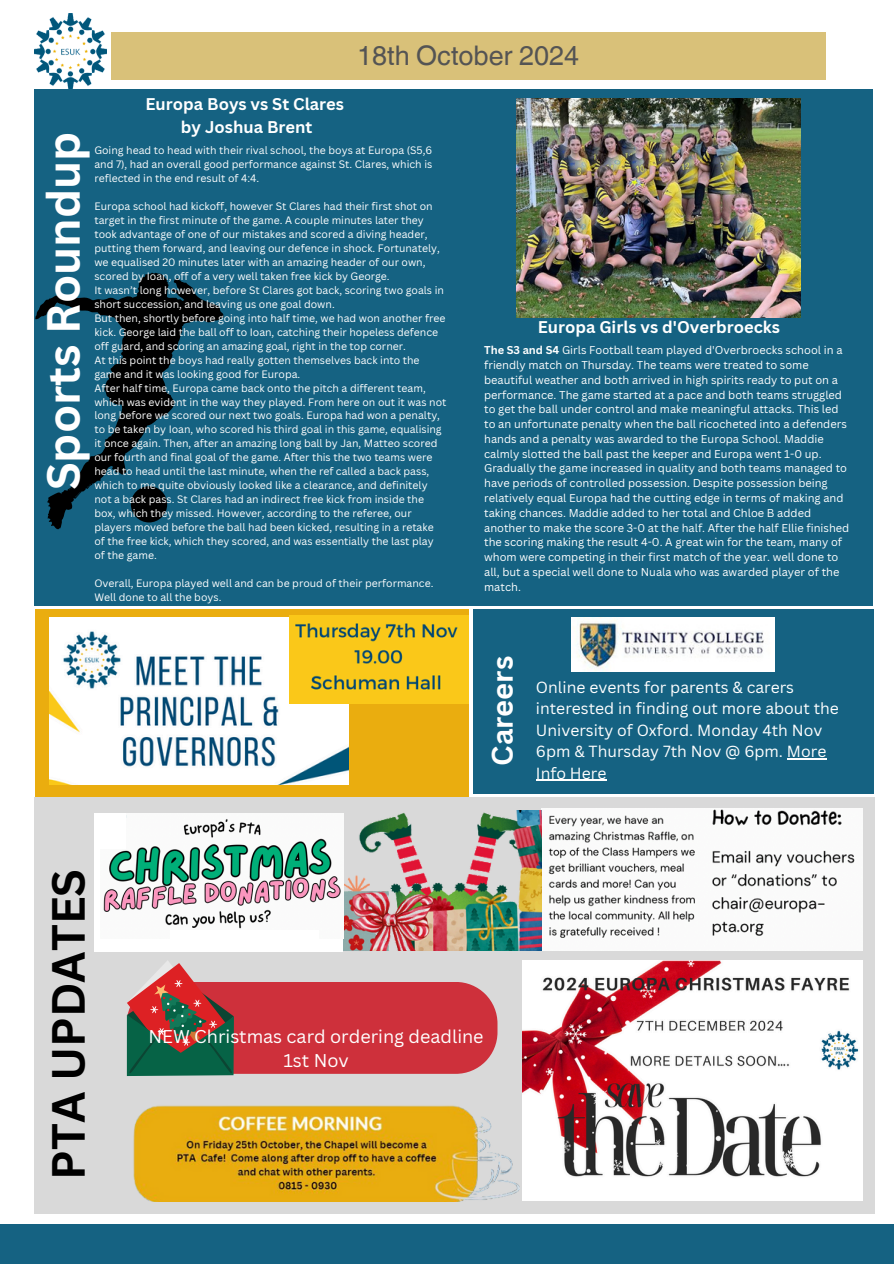
<style>
.page{position:relative;width:894px;height:1264px;background:#fff}
.page>*{position:absolute;margin:0;border:0;box-sizing:border-box;transform-origin:0 0}
.t1{font:700 45.3px "Canva Sans";color:#fff}
.t2{font:700 45.3px "Canva Sans";color:#000}
.t3{font:700 28.95px "Canva Sans";color:#fff}
.t4{font:27px "Helvetica World";color:#545454}
.t5{font:18px/24.8px "Canva Sans";color:#fff;text-align:center}
.t6{font:700 16.5px/22.5px "Canva Sans";color:#fff;text-align:center}
.t7{font:15.75px/21.3px "Canva Sans";color:#fff}
.t8{font:11.1px/14.7px "Canva Sans";color:#fff}
.t9{font:10.5px/14px "Canva Sans";color:#fff}
.s1{font-weight:700}
</style>
<div class="page">
<div style="left:111px;top:32px;width:714px;height:47px;background:#d9c179"></div>
<img style="left:34px;top:13px;width:72px;height:76px">
<div style="left:0;top:1223px;width:893px;height:40px;background:#156282"></div>
<div style="left:34px;top:89px;width:839px;height:516px;background:#156282"></div>
<div style="left:34px;top:796px;width:840px;height:417px;background:#d9d9d9"></div>
<svg style="left:35px;top:272px;width:189px;height:258px"></svg>
<svg style="left:78px;top:472px;width:4px;height:3px"></svg>
<svg style="left:68px;top:483px;width:23px;height:15px"></svg>
<div style="left:131px;top:486px;width:36px;height:36px;background:#000;border-radius:50%"></div>
<img style="left:541px;top:808px;width:320px;height:142px">
<img style="left:342px;top:810px;width:199px;height:140px">
<img style="left:348px;top:810px;width:162px;height:140px">
<div style="left:94px;top:813px;width:248px;height:139px;background:#fff"></div>
<img style="left:103px;top:813px;width:240px;height:125px">
<div style="left:96px;top:813px;width:30px;height:35px;background:#fff"></div>
<img style="left:522px;top:960px;width:339px;height:240px">
<img style="left:133px;top:1097px;width:397px;height:103px">
<div style="left:472px;top:608px;width:401px;height:185px;background:#156282"></div>
<img style="left:571px;top:617px;width:203px;height:54px">
<svg style="left:127px;top:961px;width:370px;height:115px"></svg>
<div style="left:170px;top:930px;width:148px;height:21px;background:#fff"></div>
<img style="left:517px;top:99px;width:283px;height:218px">
<div style="left:35px;top:608px;width:433px;height:188px;background:#eaad0f"></div>
<img style="left:49px;top:617px;width:299px;height:168px">
<img style="left:289px;top:615px;width:179px;height:88px">
<hr style="left:786px;top:758px;width:40px;height:1px;background:#fff">
<hr style="left:536px;top:779px;width:70px;height:1px;background:#fff">
<p class="t4" style="left:357px;top:40px;width:223px">18th October 2024</p>
<p class="t6" style="left:145px;top:92px;width:200px">Europa Boys vs St Clares by Joshua Brent</p>
<p class="t1" style="left:31px;top:490px;width:360px;rotate:-90deg">Sports Roundup</p>
<p class="t9" style="left:94px;top:143px;width:339px;text-align:justify">Going head to head with their rival school, the boys at Europa (S5,6 and 7), had an overall good performance against St. Clares, which is reflected in the end result of 4:4.</p>
<h5 class="t9" style="left:94px;top:199px;width:347px">Europa school had kickoff, however St Clares had their first shot on target in the first minute of the game. A couple minutes later they took advantage of one of our mistakes and scored a diving header, putting them forward, and leaving our defence in shock. Fortunately, we equalised 20 minutes later with an amazing header of our own, scored by Ioan, off of a very well taken free kick by George.</h5>
<p class="t9" style="left:94px;top:283px;width:351px">It wasn’t long however, before St Clares got back, scoring two goals in short succession, and leaving us one goal down.</p>
<h5 class="t9" style="left:94px;top:311px;width:352px">But then, shortly before going into half time, we had won another free kick. George laid the ball off to Ioan, catching their hopeless defence off guard, and scoring an amazing goal, right in the top corner.</h5>
<h3 class="t9" style="left:94px;top:352px;width:326px">At this point the boys had really gotten themselves back into the game and it was looking good for Europa.</h3>
<p class="t9" style="left:94px;top:380px;width:353px">After half time, Europa came back onto the pitch a different team, which was evident in the way they played. From here on out it was not long before we scored our next two goals. Europa had won a penalty, to be taken by Ioan, who scored his third goal in this game, equalising it once again. Then, after an amazing long ball by Jan, Matteo scored our fourth and final goal of the game. After this the two teams were head to head until the last minute, when the ref called a back pass, which to me quite obviously looked like a clearance, and definitely not a back pass. St Clares had an indirect free kick from inside the box, which they missed. However, according to the referee, our players moved before the ball had been kicked, resulting in a retake of the free kick, which they scored, and was essentially the last play of the game.</p>
<p class="t9" style="left:94px;top:576px;width:340px">Overall, Europa played well and can be proud of their performance.<br>Well done to all the boys.</p>
<p class="t6" style="left:537px;top:315px;width:244px">Europa Girls vs d'Overbroecks</p>
<p class="t8" style="left:484px;top:343px;width:366px"><span class="s1">The S3 and S4</span> Girls Football team played d'Overbroecks school in a friendly match on Thursday. The teams were treated to some beautiful weather and both arrived in high spirits ready to put on a performance. The game started at a pace and both teams struggled to get the ball under control and make meaningful attacks. This led to an unfortunate penalty when the ball ricocheted into a defenders hands and a penalty was awarded to the Europa School. Maddie calmly slotted the ball past the keeper and Europa went 1-0 up.<br>Gradually the game increased in quality and both teams managed to have periods of controlled possession. Despite possession being relatively equal Europa had the cutting edge in terms of making and taking chances. Maddie added to her total and Chloe B added another to make the score 3-0 at the half. After the half Ellie finished the scoring making the result 4-0. A great win for the team, many of whom were competing in their first match of the year. well done to all, but a special well done to Nuala who was awarded player of the match.</p>
<p class="t3" style="left:481px;top:765px;width:111px;rotate:-90deg">Careers</p>
<h1 class="t7" style="left:536px;top:676px;width:304px">Online events for parents &amp; carers interested in finding out more about the<br>University of Oxford. Monday 4th Nov<br>6pm &amp; Thursday 7th Nov @ 6pm. More<br>Info Here</h1>
<p class="t2" style="left:36px;top:1179px;width:312px;rotate:-90deg">PTA UPDATES</p>
<p class="t5" style="left:148px;top:1023px;width:336px">NEW Christmas card ordering deadline<br>1st Nov</p>
</div>
